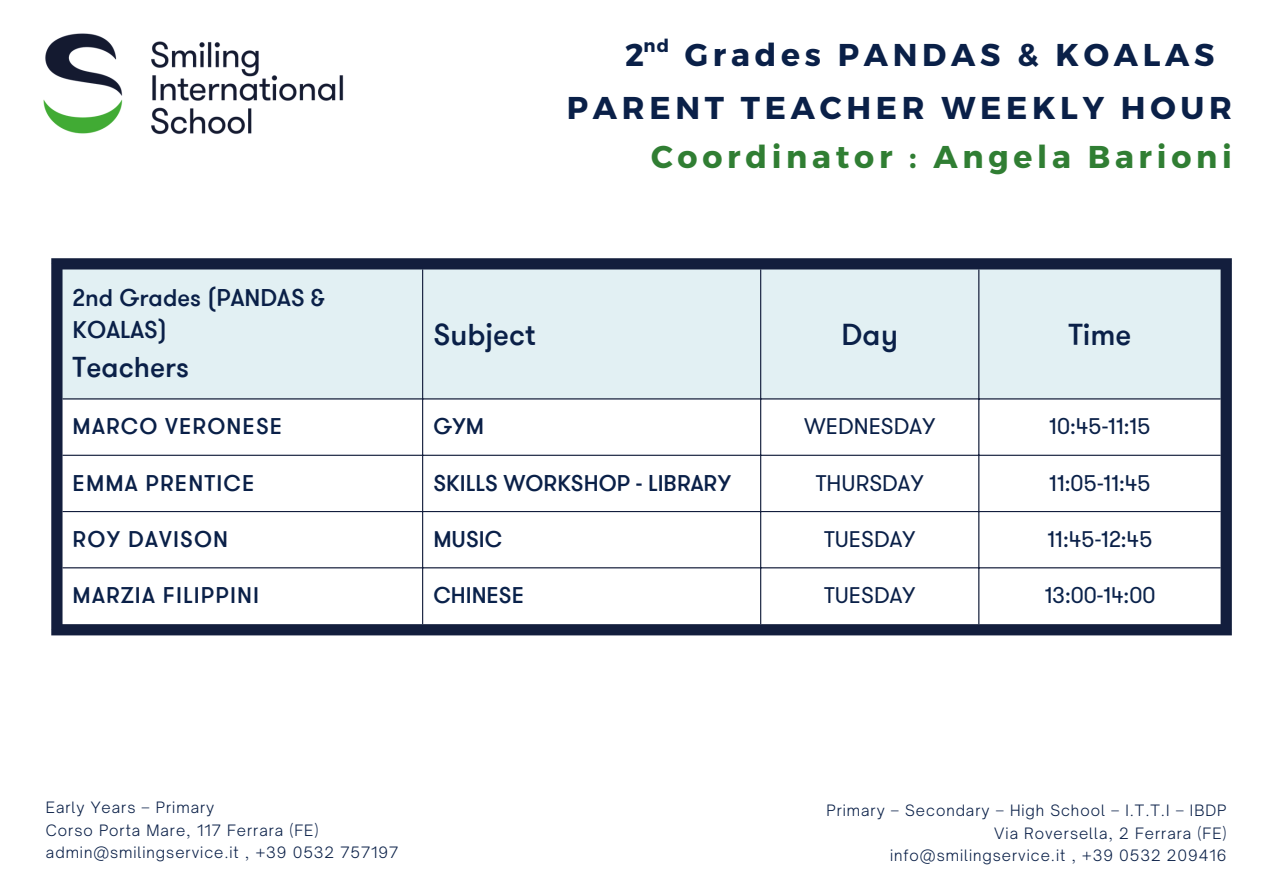
<style>
.page{position:relative;width:1263px;height:894px;background:#fff}
.page>*{position:absolute;margin:0;border:0;box-sizing:border-box;transform-origin:0 0}
.t1{font:700 31.5px "Montserrat";letter-spacing:.15em;color:#0a2048}
.t2{font:700 31.5px "Montserrat";letter-spacing:.15em;color:#307e33}
.t3{font:500 30px "GT Walsheim Pro";color:#0a2048}
.t4{font:500 28.5px "GT Walsheim Pro";color:#0a2048}
.t5{font:500 24px/32.7px "GT Walsheim Pro";color:#0a2048}
.t6{font:22.5px "GT Walsheim Pro";color:#0a2048}
.t7{font:500 22.5px "GT Walsheim Pro";letter-spacing:.05em;color:#0a2048}
.t8{font:500 22.5px "GT Walsheim Pro";color:#0a2048}
.t9{font:22.5px "GT Walsheim Pro";color:#0a224b}
.t10{font:500 22.5px "GT Walsheim Pro";color:#0a224b}
.t11{font:700 18px "Montserrat";color:#0a2048}
.t12{font:300 15px "Open Sauce One";letter-spacing:.065em;color:#0a2048}
</style>
<div class="page">
<div style="left:63px;top:269px;width:1157px;height:129px;background:#e2f0f3"></div>
<svg style="left:423px;top:399px;width:797px;height:225px"></svg>
<hr style="left:422px;top:269px;width:1px;height:355px;background:#131e3d">
<hr style="left:760px;top:269px;width:1px;height:355px;background:#131e3d">
<hr style="left:978px;top:269px;width:1px;height:355px;background:#131e3d">
<hr style="left:63px;top:398px;width:1157px;height:1px;background:#131e3d">
<hr style="left:63px;top:454px;width:1157px;height:1px;background:#131e3d">
<hr style="left:63px;top:511px;width:1157px;height:1px;background:#131e3d">
<hr style="left:63px;top:567px;width:1157px;height:1px;background:#131e3d">
<div style="left:51px;top:269px;width:12px;height:355px;background:#131e3d"></div>
<div style="left:1220px;top:269px;width:12px;height:355px;background:#131e3d"></div>
<div style="left:51px;top:258px;width:1181px;height:11px;background:#131e3d"></div>
<div style="left:51px;top:624px;width:1181px;height:11px;background:#131e3d"></div>
<img style="left:43px;top:33px;width:301px;height:102px">
<p class="t11" style="left:644px;top:34px;width:27px">nd</p>
<p class="t1" style="left:625px;top:35px;width:20px">2</p>
<p class="t1" style="left:685px;top:35px;width:531px">Grades PANDAS &amp; KOALAS</p>
<p class="t5" style="left:73px;top:280px;width:254px">2nd Grades (PANDAS &amp;<br>KOALAS)</p>
<h2 class="t4" style="left:73px;top:348px;width:118px">Teachers</h2>
<p class="t1" style="left:567px;top:87px;width:666px">PARENT TEACHER WEEKLY HOUR</p>
<p class="t2" style="left:651px;top:136px;width:582px">Coordinator : Angela Barioni</p>
<h3 class="t3" style="left:433px;top:315px;width:104px">Subject</h3>
<h1 class="t3" style="left:842px;top:315px;width:58px">Day</h1>
<h2 class="t3" style="left:1068px;top:315px;width:65px">Time</h2>
<p class="t7" style="left:73px;top:412px;width:211px">MARCO VERONESE</p>
<p class="t7" style="left:433px;top:412px;width:52px">GYM</p>
<p class="t6" style="left:804px;top:412px;width:133px">WEDNESDAY</p>
<p class="t6" style="left:1049px;top:412px;width:103px">10:45-11:15</p>
<p class="t7" style="left:73px;top:468px;width:183px">EMMA PRENTICE</p>
<p class="t8" style="left:433px;top:468px;width:299px">SKILLS WORKSHOP - LIBRARY</p>
<p class="t6" style="left:816px;top:468px;width:109px">THURSDAY</p>
<p class="t6" style="left:1049px;top:468px;width:103px">11:05-11:45</p>
<p class="t7" style="left:73px;top:524px;width:157px">ROY DAVISON</p>
<p class="t7" style="left:433px;top:524px;width:70px">MUSIC</p>
<p class="t6" style="left:824px;top:525px;width:93px">TUESDAY</p>
<p class="t6" style="left:1047px;top:525px;width:106px">11:45-12:45</p>
<p class="t7" style="left:73px;top:581px;width:188px">MARZIA FILIPPINI</p>
<p class="t10" style="left:433px;top:581px;width:92px">CHINESE</p>
<p class="t6" style="left:824px;top:581px;width:93px">TUESDAY</p>
<p class="t9" style="left:1045px;top:581px;width:112px">13:00-14:00</p>
<p class="t12" style="left:46px;top:797px;width:170px">Early Years – Primary</p>
<p class="t12" style="left:46px;top:820px;width:274px">Corso Porta Mare, 117 Ferrara (FE)</p>
<p class="t12" style="left:46px;top:842px;width:354px">admin@smilingservice.it , +39 0532 757197</p>
<p class="t12" style="left:826px;top:801px;width:402px">Primary – Secondary – High School – I.T.T.I – IBDP</p>
<p class="t12" style="left:994px;top:823px;width:234px">Via Roversella, 2 Ferrara (FE)</p>
<p class="t12" style="left:890px;top:846px;width:338px">info@smilingservice.it , +39 0532 209416</p>
</div>
